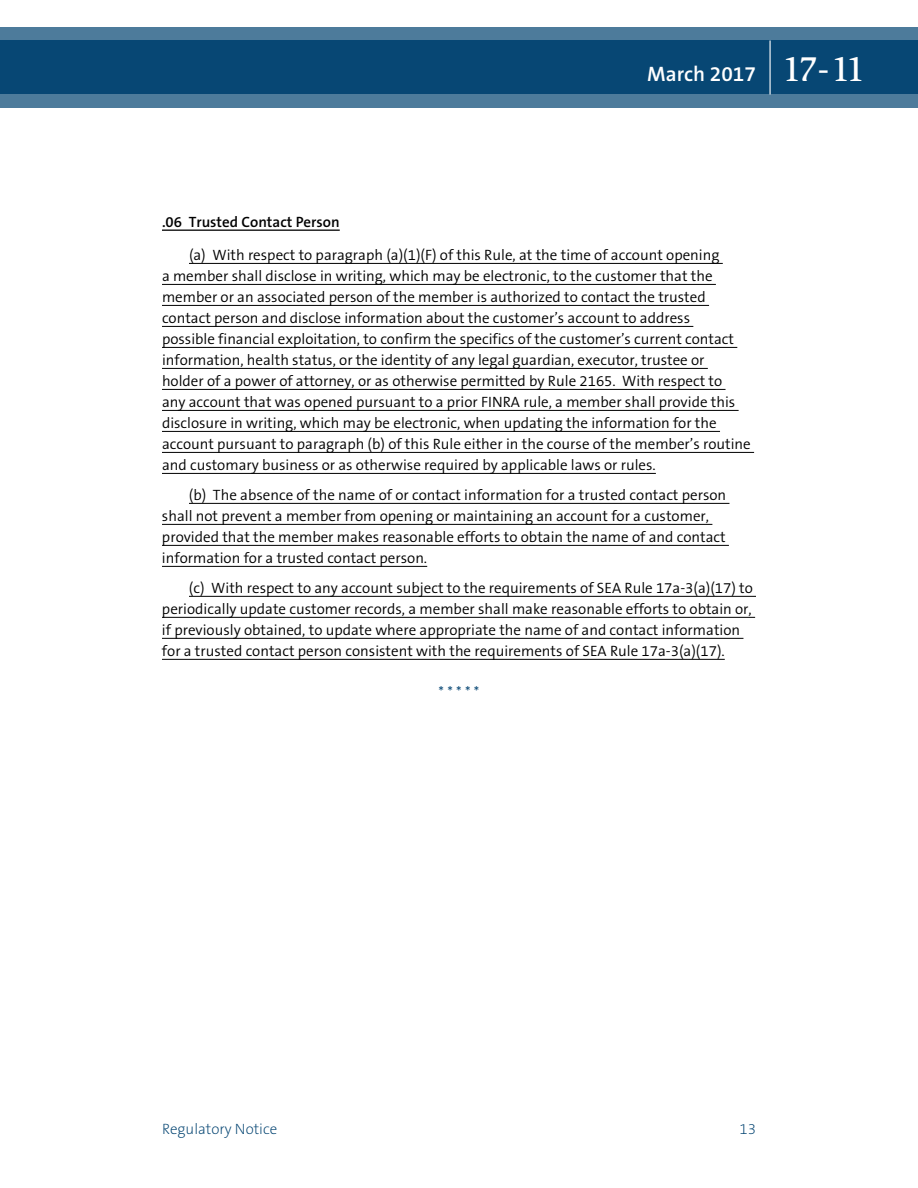
<style>
.page{position:relative;width:918px;height:1188px;background:#fff}
.page>*{position:absolute;margin:0;border:0;box-sizing:border-box;transform-origin:0 0}
.t1{font:600 21px "The Sans B6";color:#fff}
.t2{font:300 15px/21px "The Sans B4";color:#000}
.t3{font:600 15px "The Sans B6";color:#000}
.t4{font:200 15px "The Sans B2";color:#004270}
.t5{font:300 15px "The Sans B4";color:#004270}
.s1{font-family:"Slimbach LT";font-weight:500;font-size:36px}
</style>
<div class="page">
<svg style="left:0;top:27px;width:918px;height:81px;background:#1e5881"></svg>
<hr style="left:770px;top:40px;width:1px;height:54px;background:#fff">
<hr style="left:162px;top:230px;width:178px;height:1px;background:#000">
<hr style="left:189px;top:263px;width:534px;height:1px;background:#000">
<hr style="left:162px;top:284px;width:554px;height:1px;background:#000">
<hr style="left:162px;top:305px;width:547px;height:1px;background:#000">
<hr style="left:162px;top:326px;width:531px;height:1px;background:#000">
<hr style="left:162px;top:347px;width:575px;height:1px;background:#000">
<hr style="left:162px;top:368px;width:546px;height:1px;background:#000">
<hr style="left:162px;top:389px;width:564px;height:1px;background:#000">
<hr style="left:162px;top:410px;width:577px;height:1px;background:#000">
<hr style="left:162px;top:431px;width:558px;height:1px;background:#000">
<hr style="left:162px;top:452px;width:592px;height:1px;background:#000">
<hr style="left:162px;top:473px;width:494px;height:1px;background:#000">
<hr style="left:189px;top:503px;width:540px;height:1px;background:#000">
<hr style="left:162px;top:524px;width:550px;height:1px;background:#000">
<hr style="left:162px;top:545px;width:567px;height:1px;background:#000">
<hr style="left:162px;top:566px;width:265px;height:1px;background:#000">
<hr style="left:189px;top:596px;width:567px;height:1px;background:#000">
<hr style="left:162px;top:617px;width:593px;height:1px;background:#000">
<hr style="left:162px;top:638px;width:581px;height:1px;background:#000">
<hr style="left:162px;top:659px;width:563px;height:1px;background:#000">
<h1 class="t1" style="left:647px;top:62px;width:220px">March 2017 <span class="s1">17-11</span></h1>
<p class="t3" style="left:162px;top:214px;width:179px">.06 Trusted Contact Person</p>
<p class="t2" style="left:162px;top:245px;width:590px;text-indent:27px">(a) With respect to paragraph (a)(1)(F) of this Rule, at the time of account opening<br>a member shall disclose in writing, which may be electronic, to the customer that the member or an associated person of the member is authorized to contact the trusted contact person and disclose information about the customer’s account to address<br>possible financial exploitation, to confirm the specifics of the customer’s current contact information, health status, or the identity of any legal guardian, executor, trustee or<br>holder of a power of attorney, or as otherwise permitted by Rule 2165. With respect to<br>any account that was opened pursuant to a prior FINRA rule, a member shall provide this disclosure in writing, which may be electronic, when updating the information for the account pursuant to paragraph (b) of this Rule either in the course of the member’s routine and customary business or as otherwise required by applicable laws or rules.</p>
<p class="t2" style="left:162px;top:485px;width:566px;text-indent:27px">(b) The absence of the name of or contact information for a trusted contact person shall not prevent a member from opening or maintaining an account for a customer, provided that the member makes reasonable efforts to obtain the name of and contact information for a trusted contact person.</p>
<p class="t2" style="left:162px;top:578px;width:592px;text-indent:27px">(c) With respect to any account subject to the requirements of SEA Rule 17a-3(a)(17) to periodically update customer records, a member shall make reasonable efforts to obtain or, if previously obtained, to update where appropriate the name of and contact information for a trusted contact person consistent with the requirements of SEA Rule 17a-3(a)(17).</p>
<p class="t5" style="left:439px;top:683px;width:42px">* * * * *</p>
<p class="t4" style="left:162px;top:1121px;width:117px">Regulatory Notice</p>
<p class="t4" style="left:740px;top:1121px;width:18px">13</p>
</div>
